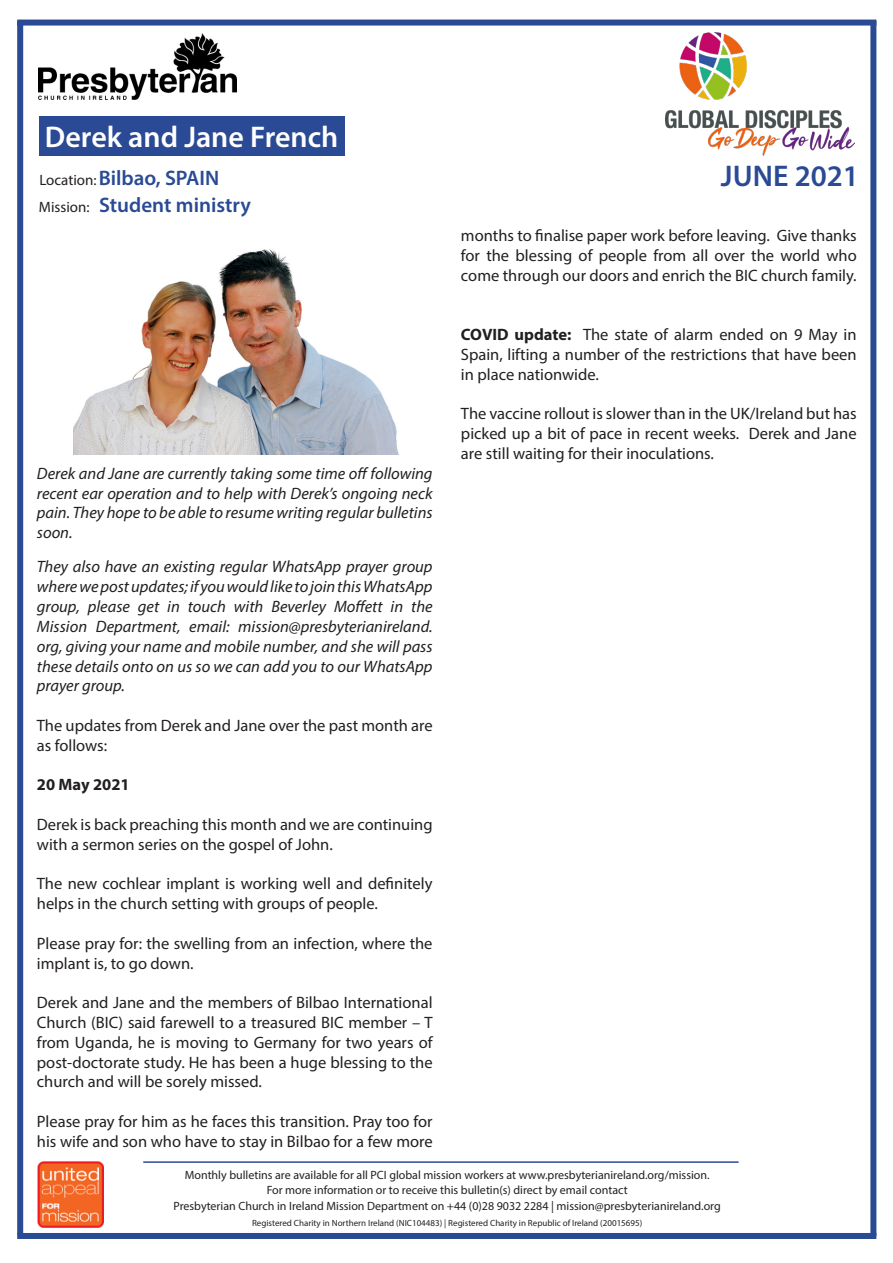
<style>
.page{position:relative;width:893px;height:1263px;background:#fff}
.page>*{position:absolute;margin:0;border:0;box-sizing:border-box;transform-origin:0 0}
.t1{font:600 30px "Myriad Pro";color:#fff}
.t2{font:600 30px "Myriad Pro";color:#2a4a95}
.t3{font:600 21px "Myriad Pro";color:#2a4a95}
.t4{font:16.5px/19.8px "Myriad Pro";color:#231f20}
.t5{font:italic 16.5px/19.8px "Myriad Pro";color:#231f20;text-align:justify}
.t6{font:700 16.5px "Myriad Pro";color:#231f20}
.t7{font:12px "Myriad Pro";color:#231f20}
.t8{font:9px "Myriad Pro";color:#231f20}
.s1{font-weight:400;font-size:15px;color:#231f20}
.s2{font-weight:700}
</style>
<div class="page">
<img style="left:38px;top:1162px;width:65px;height:65px">
<hr style="left:143px;top:1161px;width:596px;height:2px;background:#2a4a95">
<img style="left:39px;top:33px;width:197px;height:66px">
<div style="left:39px;top:117px;width:305px;height:39px;background:#2a4a95"></div>
<img style="left:74px;top:249px;width:325px;height:205px">
<img style="left:665px;top:33px;width:189px;height:122px">
<div style="left:17px;top:21px;width:6px;height:1213px;background:#2a4a95"></div>
<div style="left:870px;top:21px;width:6px;height:1215px;background:#2a4a95"></div>
<div style="left:17px;top:20px;width:859px;height:6px;background:#2a4a95"></div>
<div style="left:17px;top:1233px;width:859px;height:6px;background:#2a4a95"></div>
<p class="t1" style="left:45px;top:118px;width:295px">Derek and Jane French</p>
<p class="t3" style="left:39px;top:164px;width:181px"><span class="s1">Location:</span>Bilbao, SPAIN</p>
<p class="t3" style="left:39px;top:192px;width:214px"><span class="s1">Mission:</span> Student ministry</p>
<p class="t5" style="left:37px;top:463px;width:397px">Derek and Jane are currently taking some time off following recent ear operation and to help with Derek’s ongoing neck pain. They hope to be able to resume writing regular bulletins soon.</p>
<p class="t5" style="left:37px;top:557px;width:397px">They also have an existing regular WhatsApp prayer group where we post updates; if you would like to join this WhatsApp group, please get in touch with Beverley Moffett in the Mission Department, email: mission@presbyterianireland. org, giving your name and mobile number, and she will pass these details onto on us so we can add you to our WhatsApp prayer group.</p>
<p class="t4" style="left:37px;top:715px;width:397px">The updates from Derek and Jane over the past month are as follows:</p>
<p class="t6" style="left:37px;top:774px;width:94px">20 May 2021</p>
<p class="t4" style="left:37px;top:814px;width:397px">Derek is back preaching this month and we are continuing with a sermon series on the gospel of John.</p>
<p class="t4" style="left:37px;top:874px;width:397px">The new cochlear implant is working well and definitely helps in the church setting with groups of people.</p>
<p class="t4" style="left:37px;top:933px;width:397px">Please pray for: the swelling from an infection, where the implant is, to go down.</p>
<p class="t4" style="left:37px;top:992px;width:397px;text-align:justify">Derek and Jane and the members of Bilbao International Church (BIC) said farewell to a treasured BIC member – T from Uganda, he is moving to Germany for two years of post-doctorate study. He has been a huge blessing to the church and will be sorely missed.</p>
<p class="t4" style="left:37px;top:1111px;width:397px">Please pray for him as he faces this transition. Pray too for his wife and son who have to stay in Bilbao for a few more</p>
<p class="t2" style="left:721px;top:157px;width:139px">JUNE 2021</p>
<p class="t4" style="left:461px;top:225px;width:397px;text-align:justify">months to finalise paper work before leaving. Give thanks for the blessing of people from all over the world who come through our doors and enrich the BIC church family.</p>
<p class="t4" style="left:461px;top:324px;width:397px;text-align:justify"><span class="s2">COVID update:</span> The state of alarm ended on 9 May in Spain, lifting a number of the restrictions that have been in place nationwide.</p>
<p class="t4" style="left:461px;top:404px;width:397px;text-align:justify">The vaccine rollout is slower than in the UK/Ireland but has picked up a bit of pace in recent weeks. Derek and Jane are still waiting for their inoculations.</p>
<p class="t7" style="left:185px;top:1168px;width:526px">Monthly bulletins are available for all PCI global mission workers at www.presbyterianireland.org/mission.</p>
<p class="t7" style="left:267px;top:1182px;width:362px">For more information or to receive this bulletin(s) direct by email contact</p>
<p class="t7" style="left:174px;top:1198px;width:549px">Presbyterian Church in Ireland Mission Department on +44 (0)28 9032 2284 | mission@presbyterianireland.org</p>
<p class="t8" style="left:252px;top:1217px;width:392px">Registered Charity in Northern Ireland (NIC104483) | Registered Charity in Republic of Ireland (20015695)</p>
</div>
